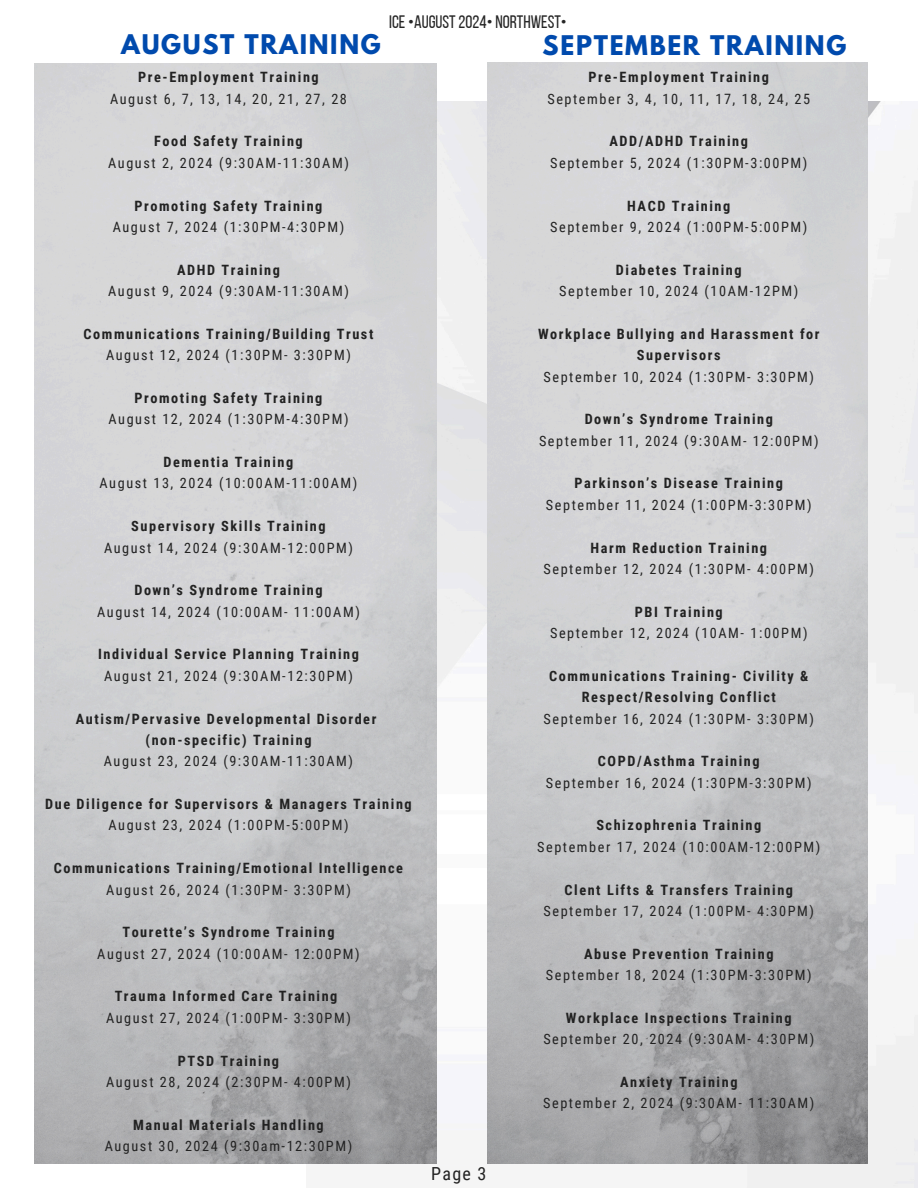
<style>
.page{position:relative;width:918px;height:1188px;background:#fff}
.page>*{position:absolute;margin:0;border:0;box-sizing:border-box;transform-origin:0 0}
.t1{font:700 24px "League Spartan";letter-spacing:.07em;color:#004aad}
.t2{font:18px "Bebas Neue";color:#262626}
.t3{font:18px "Roboto Condensed";color:#222}
.t4{font:14.25px "Roboto Condensed";letter-spacing:.11em;color:#222}
.t5{font:700 14.25px/21.3px "Roboto Condensed";letter-spacing:.11em;color:#222;text-align:center}
</style>
<div class="page">
<img style="left:307px;top:102px;width:611px;height:1086px">
<img style="left:35px;top:64px;width:401px;height:1099px">
<img style="left:487px;top:63px;width:380px;height:1101px">
<p class="t1" style="left:121px;top:32px;width:261px">AUGUST TRAINING</p>
<p class="t2" style="left:389px;top:14px;width:179px">ICE•AUGUST2024• NORTHWEST•</p>
<h3 class="t1" style="left:543px;top:34px;width:305px">SEPTEMBER TRAINING</h3>
<p class="t5" style="left:138px;top:67px;width:182px">Pre-Employment Training</p>
<p class="t4" style="left:110px;top:90px;width:239px">August 6, 7, 13, 14, 20, 21, 27, 28</p>
<p class="t5" style="left:154px;top:131px;width:150px">Food Safety Training</p>
<p class="t4" style="left:108px;top:155px;width:242px">August 2, 2024 (9:30AM-11:30AM)</p>
<p class="t5" style="left:135px;top:195px;width:189px">Promoting Safety Training</p>
<p class="t4" style="left:113px;top:219px;width:233px">August 7, 2024 (1:30PM-4:30PM)</p>
<p class="t5" style="left:177px;top:259px;width:104px">ADHD Training</p>
<p class="t4" style="left:108px;top:283px;width:242px">August 9, 2024 (9:30AM-11:30AM)</p>
<p class="t5" style="left:84px;top:323px;width:291px">Communications Training/Building Trust</p>
<p class="t4" style="left:106px;top:347px;width:246px">August 12, 2024 (1:30PM- 3:30PM)</p>
<p class="t5" style="left:135px;top:387px;width:189px">Promoting Safety Training</p>
<p class="t4" style="left:108px;top:411px;width:242px">August 12, 2024 (1:30PM-4:30PM)</p>
<p class="t5" style="left:164px;top:452px;width:131px">Dementia Training</p>
<p class="t4" style="left:100px;top:475px;width:259px">August 13, 2024 (10:00AM-11:00AM)</p>
<p class="t5" style="left:131px;top:516px;width:196px">Supervisory Skills Training</p>
<p class="t4" style="left:104px;top:539px;width:251px">August 14, 2024 (9:30AM-12:00PM)</p>
<p class="t5" style="left:134px;top:580px;width:190px">Down’s Syndrome Training</p>
<p class="t4" style="left:97px;top:603px;width:264px">August 14, 2024 (10:00AM- 11:00AM)</p>
<p class="t5" style="left:98px;top:644px;width:262px">Individual Service Planning Training</p>
<p class="t4" style="left:104px;top:668px;width:251px">August 21, 2024 (9:30AM-12:30PM)</p>
<p class="t5" style="left:76px;top:708px;width:302px">Autism/Pervasive Developmental Disorder</p>
<p class="t5" style="left:146px;top:729px;width:168px">(non-specific) Training</p>
<p class="t4" style="left:104px;top:753px;width:251px">August 23, 2024 (9:30AM-11:30AM)</p>
<p class="t5" style="left:45px;top:794px;width:368px">Due Diligence for Supervisors &amp; Managers Training</p>
<p class="t4" style="left:108px;top:817px;width:242px">August 23, 2024 (1:00PM-5:00PM)</p>
<p class="t5" style="left:54px;top:858px;width:351px">Communications Training/Emotional Intelligence</p>
<p class="t4" style="left:106px;top:881px;width:246px">August 26, 2024 (1:30PM- 3:30PM)</p>
<p class="t5" style="left:122px;top:922px;width:214px">Tourette’s Syndrome Training</p>
<p class="t4" style="left:97px;top:945px;width:264px">August 27, 2024 (10:00AM- 12:00PM)</p>
<p class="t5" style="left:115px;top:986px;width:224px">Trauma Informed Care Training</p>
<p class="t4" style="left:106px;top:1010px;width:246px">August 27, 2024 (1:00PM- 3:30PM)</p>
<p class="t5" style="left:178px;top:1050px;width:103px">PTSD Training</p>
<p class="t4" style="left:106px;top:1074px;width:246px">August 28, 2024 (2:30PM- 4:00PM)</p>
<p class="t5" style="left:133px;top:1114px;width:192px">Manual Materials Handling</p>
<p class="t4" style="left:105px;top:1138px;width:249px">August 30, 2024 (9:30am-12:30PM)</p>
<p class="t3" style="left:431px;top:1163px;width:57px">Page 3</p>
<p class="t5" style="left:589px;top:67px;width:182px">Pre-Employment Training</p>
<p class="t4" style="left:547px;top:90px;width:264px">September 3, 4, 10, 11, 17, 18, 24, 25</p>
<p class="t5" style="left:610px;top:131px;width:140px">ADD/ADHD Training</p>
<p class="t4" style="left:550px;top:155px;width:259px">September 5, 2024 (1:30PM-3:00PM)</p>
<p class="t5" style="left:627px;top:195px;width:104px">HACD Training</p>
<p class="t4" style="left:550px;top:219px;width:259px">September 9, 2024 (1:00PM-5:00PM)</p>
<p class="t5" style="left:616px;top:259px;width:127px">Diabetes Training</p>
<p class="t4" style="left:559px;top:283px;width:241px">September 10, 2024 (10AM-12PM)</p>
<p class="t5" style="left:538px;top:323px;width:283px">Workplace Bullying and Harassment for<br>Supervisors</p>
<p class="t4" style="left:544px;top:368px;width:272px">September 10, 2024 (1:30PM- 3:30PM)</p>
<p class="t5" style="left:585px;top:409px;width:190px">Down’s Syndrome Training</p>
<p class="t4" style="left:539px;top:432px;width:281px">September 11, 2024 (9:30AM- 12:00PM)</p>
<p class="t5" style="left:575px;top:473px;width:210px">Parkinson’s Disease Training</p>
<p class="t4" style="left:546px;top:497px;width:267px">September 11, 2024 (1:00PM-3:30PM)</p>
<p class="t5" style="left:591px;top:537px;width:178px">Harm Reduction Training</p>
<p class="t4" style="left:544px;top:561px;width:272px">September 12, 2024 (1:30PM- 4:00PM)</p>
<p class="t5" style="left:635px;top:601px;width:89px">PBI Training</p>
<p class="t4" style="left:550px;top:625px;width:259px">September 12, 2024 (10AM- 1:00PM)</p>
<p class="t5" style="left:549px;top:665px;width:261px">Communications Training- Civility &amp;<br>Respect/Resolving Conflict</p>
<p class="t4" style="left:544px;top:710px;width:272px">September 16, 2024 (1:30PM- 3:30PM)</p>
<p class="t5" style="left:598px;top:751px;width:163px">COPD/Asthma Training</p>
<p class="t4" style="left:546px;top:774px;width:267px">September 16, 2024 (1:30PM-3:30PM)</p>
<p class="t5" style="left:596px;top:815px;width:166px">Schizophrenia Training</p>
<p class="t4" style="left:537px;top:839px;width:285px">September 17, 2024 (10:00AM-12:00PM)</p>
<p class="t5" style="left:565px;top:879px;width:230px">Clent Lifts &amp; Transfers Training</p>
<p class="t4" style="left:544px;top:903px;width:272px">September 17, 2024 (1:00PM- 4:30PM)</p>
<p class="t5" style="left:584px;top:943px;width:191px">Abuse Prevention Training</p>
<p class="t4" style="left:546px;top:967px;width:267px">September 18, 2024 (1:30PM-3:30PM)</p>
<p class="t5" style="left:566px;top:1007px;width:227px">Workplace Inspections Training</p>
<p class="t4" style="left:543px;top:1031px;width:272px">September 20, 2024 (9:30AM- 4:30PM)</p>
<p class="t5" style="left:620px;top:1071px;width:119px">Anxiety Training</p>
<p class="t4" style="left:543px;top:1095px;width:273px">September 2, 2024 (9:30AM- 11:30AM)</p>
</div>
